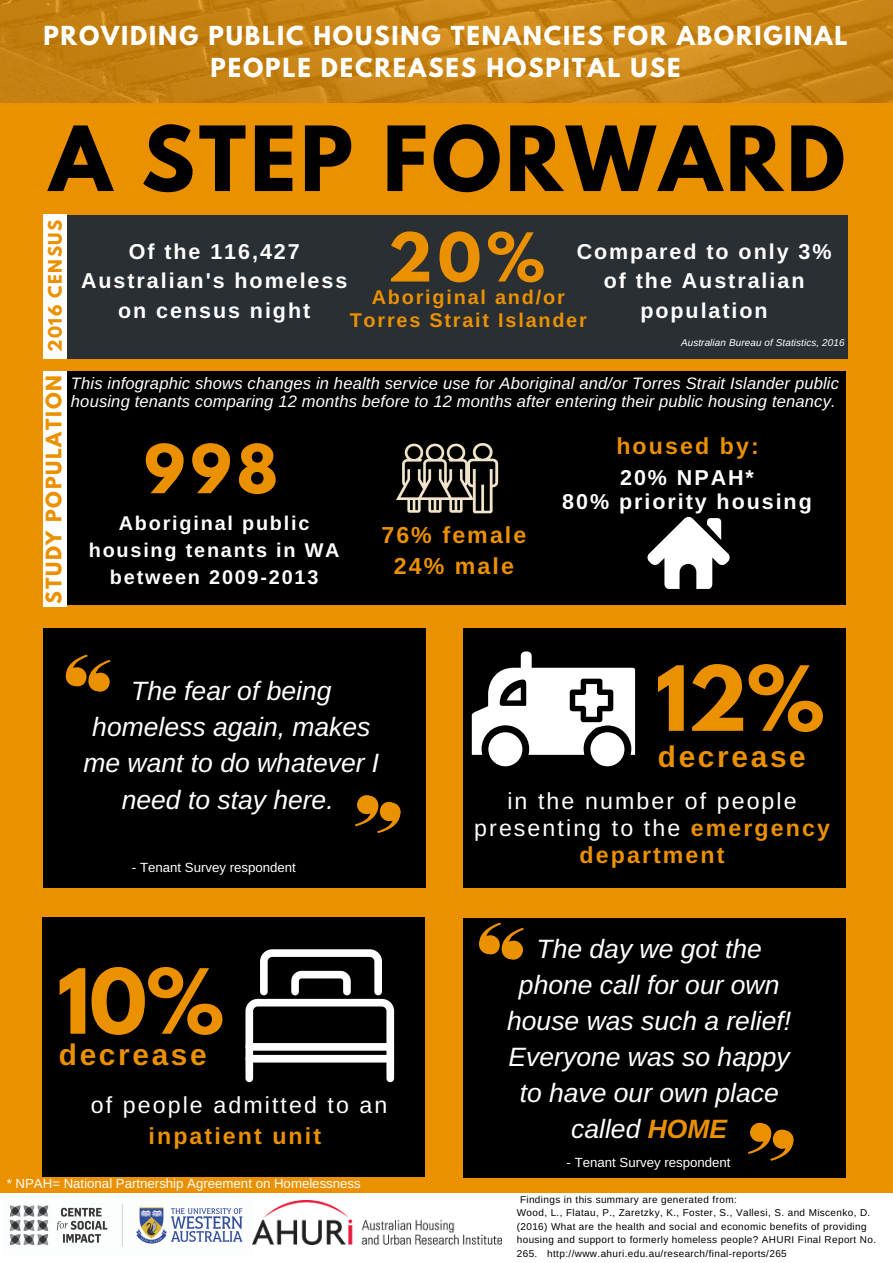
<style>
.page{position:relative;width:893px;height:1263px;background:#fff}
.page>*{position:absolute;margin:0;border:0;box-sizing:border-box;transform-origin:0 0}
.t1{font:700 79.5px "League Spartan";letter-spacing:.05em;color:#000}
.t2{font:700 79.5px "League Spartan";color:#eb9100}
.t3{font:700 59.55px "League Spartan";color:#eb9100}
.t4{font:700 29.85px "Arimo";letter-spacing:.09em;color:#eb9100}
.t5{font:italic 26.55px/36px "Arimo";color:#fff;text-align:center}
.t6{font:23.25px/27px "Arimo";letter-spacing:.09em;color:#fff;text-align:center}
.t7{font:700 23.25px/31.5px "League Spartan";letter-spacing:.08em;color:#fff;text-align:center}
.t8{font:700 23.25px/31.5px "Arimo";letter-spacing:.09em;color:#eb9100;text-align:center}
.t9{font:700 21.45px/29.2px "Arimo";letter-spacing:.09em;color:#fff;text-align:center}
.t10{font:700 19.8px/27px "Arimo";letter-spacing:.09em;color:#fff;text-align:center}
.t11{font:700 19.8px/23.7px "Arimo";letter-spacing:.09em;color:#eb9100}
.t12{font:700 19.05px "League Spartan";letter-spacing:.09em;color:#eb9100}
.t13{font:italic 16.5px/18px "Arimo";letter-spacing:.01em;color:#fff}
.t14{font:700 16.5px "League Spartan";letter-spacing:.09em;color:#eb9100}
.t15{font:13.2px "Arimo";color:#fff}
.t16{font:9.9px/13.5px "Arimo";letter-spacing:.04em;color:#000}
.t17{font:italic 9.9px "Arimo";letter-spacing:.01em;color:#fff}
.s1{font-weight:700;color:#eb9100}
</style>
<div class="page">
<div style="left:0;top:0;width:893px;height:1192px;background:#eb9100"></div>
<div style="left:42px;top:918px;width:382px;height:259px;background:#000"></div>
<svg style="left:245px;top:949px;width:149px;height:133px"></svg>
<div style="left:463px;top:628px;width:383px;height:259px;background:#000"></div>
<div style="left:590px;top:732px;width:34px;height:34px;background:#fff;border-radius:50%"></div>
<svg style="left:472px;top:651px;width:163px;height:104px"></svg>
<div style="left:488px;top:732px;width:34px;height:34px;background:#fff;border-radius:50%"></div>
<div style="left:463px;top:919px;width:383px;height:259px;background:#000"></div>
<svg style="left:479px;top:922px;width:45px;height:38px"></svg>
<svg style="left:748px;top:1122px;width:46px;height:39px"></svg>
<div style="left:65px;top:372px;width:781px;height:233px;background:#000"></div>
<div style="left:43px;top:372px;width:23px;height:235px;background:#fff"></div>
<div style="left:44px;top:215px;width:804px;height:143px;background:#292f33"></div>
<div style="left:43px;top:214px;width:23px;height:144px;background:#fff"></div>
<div style="left:43px;top:628px;width:383px;height:259px;background:#000"></div>
<svg style="left:65px;top:654px;width:46px;height:38px"></svg>
<svg style="left:355px;top:795px;width:46px;height:38px"></svg>
<img style="left:0;top:0;width:893px;height:102px">
<img style="left:9px;top:1204px;width:244px;height:43px">
<img style="left:252px;top:1200px;width:249px;height:44px">
<img style="left:396px;top:443px;width:31px;height:70px">
<img style="left:427px;top:443px;width:72px;height:71px">
<svg style="left:647px;top:517px;width:83px;height:72px"></svg>
<h3 class="t7" style="left:43px;top:23px;width:806px">PROVIDING PUBLIC HOUSING TENANCIES FOR ABORIGINAL<br>PEOPLE DECREASES HOSPITAL USE</h3>
<h1 class="t1" style="left:49px;top:119px;width:797px">A STEP FORWARD</h1>
<h3 class="t14" style="left:47px;top:352px;width:134px;rotate:-90deg">2016 CENSUS</h3>
<h2 class="t3" style="left:388px;top:228px;width:159px">20%</h2>
<h3 class="t11" style="left:350px;top:285px;width:239px;text-indent:145px">and/or<br>Torres Strait Islander</h3>
<h3 class="t9" style="left:81px;top:237px;width:268px">Of the 116,427<br>Australian's homeless on census night</h3>
<h3 class="t9" style="left:577px;top:237px;width:256px">Compared to only 3% of the Australian population</h3>
<h3 class="t11" style="left:372px;top:285px;width:116px">Aboriginal</h3>
<p class="t17" style="left:681px;top:337px;width:165px">Australian Bureau of Statistics, 2016</p>
<h3 class="t12" style="left:44px;top:604px;width:230px;rotate:-90deg">STUDY POPULATION</h3>
<h3 class="t13" style="left:71px;top:375px;width:770px">This infographic shows changes in health service use for Aboriginal and/or Torres Strait Islander public housing tenants comparing 12 months before to 12 months after entering their public housing tenancy.</h3>
<h3 class="t8" style="left:616px;top:430px;width:144px">housed by:</h3>
<h2 class="t3" style="left:144px;top:440px;width:135px">998</h2>
<h3 class="t10" style="left:89px;top:510px;width:252px">Aboriginal public housing tenants in WA between 2009-2013</h3>
<h3 class="t9" style="left:562px;top:466px;width:251px;line-height:23.7px">20% NPAH*<br>80% priority housing</h3>
<h3 class="t8" style="left:381px;top:519px;width:147px">76% female<br>24% male</h3>
<h3 class="t5" style="left:83px;top:673px;width:297px">The fear of being homeless again, makes me want to do whatever I need to stay here.</h3>
<h3 class="t15" style="left:132px;top:860px;width:165px">- Tenant Survey respondent</h3>
<h1 class="t2" style="left:656px;top:659px;width:171px">12%</h1>
<h3 class="t4" style="left:658px;top:740px;width:150px">decrease</h3>
<h3 class="t6" style="left:474px;top:787px;width:357px">in the number of people presenting to the <span class="s1">emergency department</span></h3>
<h1 class="t2" style="left:57px;top:962px;width:168px">10%</h1>
<h3 class="t4" style="left:59px;top:1038px;width:150px">decrease</h3>
<h3 class="t6" style="left:91px;top:1091px;width:298px">of people admitted to an</h3>
<h3 class="t8" style="left:149px;top:1120px;width:174px">inpatient unit</h3>
<h3 class="t15" style="left:7px;top:1176px;width:356px">* NPAH= National Partnership Agreement on Homelessness</h3>
<h3 class="t5" style="left:507px;top:931px;width:286px">The day we got the phone call for our own house was such a relief!<br>Everyone was so happy to have our own place called <span class="s1">HOME</span></h3>
<h3 class="t15" style="left:567px;top:1155px;width:165px">- Tenant Survey respondent</h3>
<p class="t16" style="left:517px;top:1192px;width:361px;text-indent:3px">Findings in this summary are generated from:<br>Wood, L., Flatau, P., Zaretzky, K., Foster, S., Vallesi, S. and Miscenko, D. (2016) What are the health and social and economic benefits of providing housing and support to formerly homeless people? AHURI Final Report No.<br>265. http://www.ahuri.edu.au/research/final-reports/265</p>
</div>
